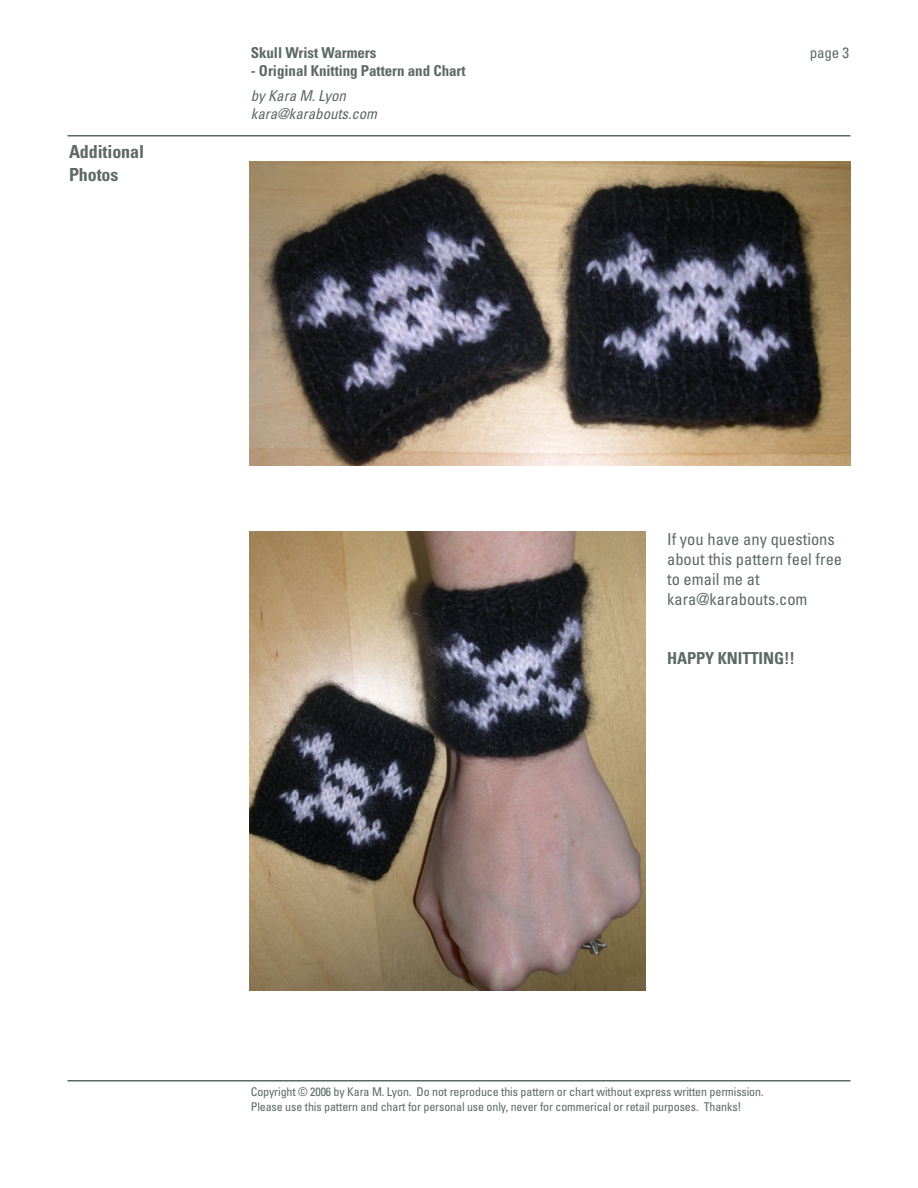
<style>
.page{position:relative;width:918px;height:1188px;background:#fff}
.page>*{position:absolute;margin:0;border:0;box-sizing:border-box;transform-origin:0 0}
.t1{font:700 condensed 18px/22.5px "Univers";letter-spacing:-.005em;color:#5d6966}
.t2{font:condensed 16.5px/19.8px "Univers";color:#5d6966}
.t3{font:700 condensed 16.5px "Univers";letter-spacing:-.005em;color:#5d6966}
.t4{font:700 condensed 15px "Univers";letter-spacing:-.005em;color:#5d6966}
.t5{font:italic condensed 15px/18px "Univers";letter-spacing:-.005em;color:#5d6966}
.t6{font:condensed 15px "Univers";color:#5d6966}
.t7{font:condensed 12px/15px "Univers";letter-spacing:-.01em;color:#5d6966}
</style>
<div class="page">
<hr style="left:68px;top:1080px;width:782px;height:2px;background:#5d6966">
<hr style="left:68px;top:135px;width:782px;height:1px;background:#5d6966">
<img style="left:249px;top:531px;width:396px;height:460px">
<img style="left:249px;top:161px;width:601px;height:304px">
<p class="t1" style="left:69px;top:141px;width:77px">Additional<br>Photos</p>
<p class="t4" style="left:251px;top:44px;width:127px">Skull Wrist Warmers</p>
<p class="t4" style="left:251px;top:62px;width:216px">- Original Knitting Pattern and Chart</p>
<p class="t5" style="left:251px;top:86px;width:128px">by Kara M. Lyon kara@karabouts.com</p>
<p class="t6" style="left:810px;top:44px;width:31px">page</p>
<p class="t2" style="left:667px;top:529px;width:177px">If you have any questions about this pattern feel free to email me at kara@karabouts.com</p>
<p class="t3" style="left:667px;top:648px;width:129px">HAPPY KNITTING!!</p>
<p class="t7" style="left:251px;top:1084px;width:514px">Copyright © 2006 by Kara M. Lyon. Do not reproduce this pattern or chart without express written permission.<br>Please use this pattern and chart for personal use only, never for commerical or retail purposes. Thanks!</p>
</div>
